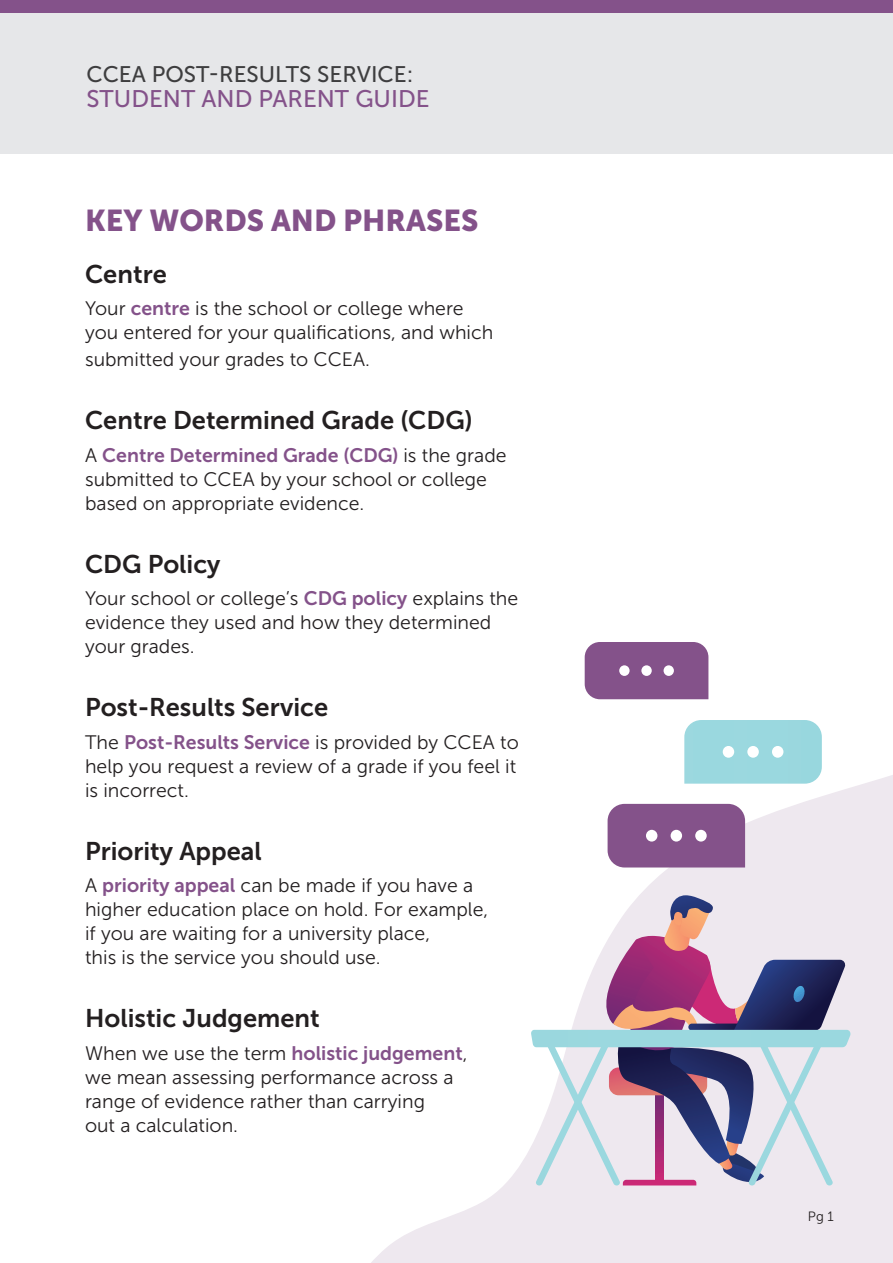
<style>
.page{position:relative;width:893px;height:1263px;background:#fff}
.page>*{position:absolute;margin:0;border:0;box-sizing:border-box;transform-origin:0 0}
.t1{font:30px "Museo Sans 900";color:#84528a}
.t2{font:25.5px "Museo Sans 700";color:#231f20}
.t3{font:24px "Museo Sans 500";color:#84528a}
.t4{font:22.5px "Museo Sans 500";color:#3e3e3f}
.t5{font:19.5px/24px "Museo Sans 300";color:#231f20}
.t6{font:13.5px "Museo Sans 300";color:#231f20}
.s1{font-family:"Museo Sans 700";color:#84528a}
</style>
<div class="page">
<div style="left:0;top:13px;width:893px;height:141px;background:#e6e7e9"></div>
<svg style="left:371px;top:654px;width:522px;height:609px"></svg>
<div style="left:0;top:0;width:893px;height:13px;background:#84528a"></div>
<div style="left:608px;top:804px;width:137px;height:63px;background:#84528a"></div>
<div style="left:671px;top:830px;width:11px;height:11px;background:#fff;border-radius:50%"></div>
<div style="left:646px;top:830px;width:11px;height:11px;background:#fff;border-radius:50%"></div>
<div style="left:695px;top:830px;width:12px;height:11px;background:#fff;border-radius:50%"></div>
<div style="left:585px;top:642px;width:123px;height:57px;background:#84528a"></div>
<div style="left:641px;top:665px;width:11px;height:11px;background:#fff;border-radius:50%"></div>
<div style="left:619px;top:665px;width:11px;height:11px;background:#fff;border-radius:50%"></div>
<div style="left:664px;top:665px;width:10px;height:11px;background:#fff;border-radius:50%"></div>
<div style="left:684px;top:720px;width:138px;height:64px;background:#9ad8df"></div>
<div style="left:747px;top:746px;width:12px;height:12px;background:#fff;border-radius:50%"></div>
<div style="left:772px;top:746px;width:11px;height:12px;background:#fff;border-radius:50%"></div>
<div style="left:723px;top:746px;width:11px;height:12px;background:#fff;border-radius:50%"></div>
<svg style="left:531px;top:895px;width:319px;height:290px;background:#beb5c8"></svg>
<p class="t4" style="left:87px;top:62px;width:328px">CCEA POST-RESULTS SERVICE:</p>
<p class="t3" style="left:87px;top:86px;width:345px">STUDENT AND PARENT GUIDE</p>
<p class="t1" style="left:85px;top:203px;width:395px">KEY WORDS AND PHRASES</p>
<p class="t2" style="left:85px;top:260px;width:83px">Centre</p>
<p class="t5" style="left:85px;top:297px;width:410px">Your <span class="s1">centre</span> is the school or college where you entered for your qualifications, and which</p>
<p class="t5" style="left:85px;top:348px;width:286px">submitted your grades to CCEA.</p>
<p class="t2" style="left:85px;top:406px;width:389px">Centre Determined Grade (CDG)</p>
<p class="t5" style="left:85px;top:443px;width:423px">A <span class="s1">Centre Determined Grade (CDG)</span> is the grade submitted to CCEA by your school or college based on appropriate evidence.</p>
<p class="t2" style="left:85px;top:550px;width:137px">CDG Policy</p>
<p class="t5" style="left:85px;top:587px;width:435px">Your school or college’s <span class="s1">CDG policy</span> explains the evidence they used and how they determined your grades.</p>
<p class="t2" style="left:85px;top:693px;width:245px">Post-Results Service</p>
<p class="t5" style="left:85px;top:730px;width:435px">The <span class="s1">Post-Results Service</span> is provided by CCEA to help you request a review of a grade if you feel it is incorrect.</p>
<p class="t2" style="left:85px;top:837px;width:178px">Priority Appeal</p>
<p class="t5" style="left:85px;top:874px;width:405px">A <span class="s1">priority appeal</span> can be made if you have a higher education place on hold. For example,</p>
<p class="t5" style="left:85px;top:922px;width:347px">if you are waiting for a university place,</p>
<p class="t5" style="left:85px;top:946px;width:297px">this is the service you should use.</p>
<p class="t2" style="left:85px;top:1004px;width:236px">Holistic Judgement</p>
<p class="t5" style="left:85px;top:1041px;width:384px">When we use the term <span class="s1">holistic judgement</span>,</p>
<p class="t5" style="left:85px;top:1065px;width:370px">we mean assessing performance across a</p>
<p class="t5" style="left:85px;top:1089px;width:341px">range of evidence rather than carrying</p>
<p class="t5" style="left:85px;top:1113px;width:155px">out a calculation.</p>
<p class="t6" style="left:808px;top:1209px;width:27px">Pg 1</p>
</div>
